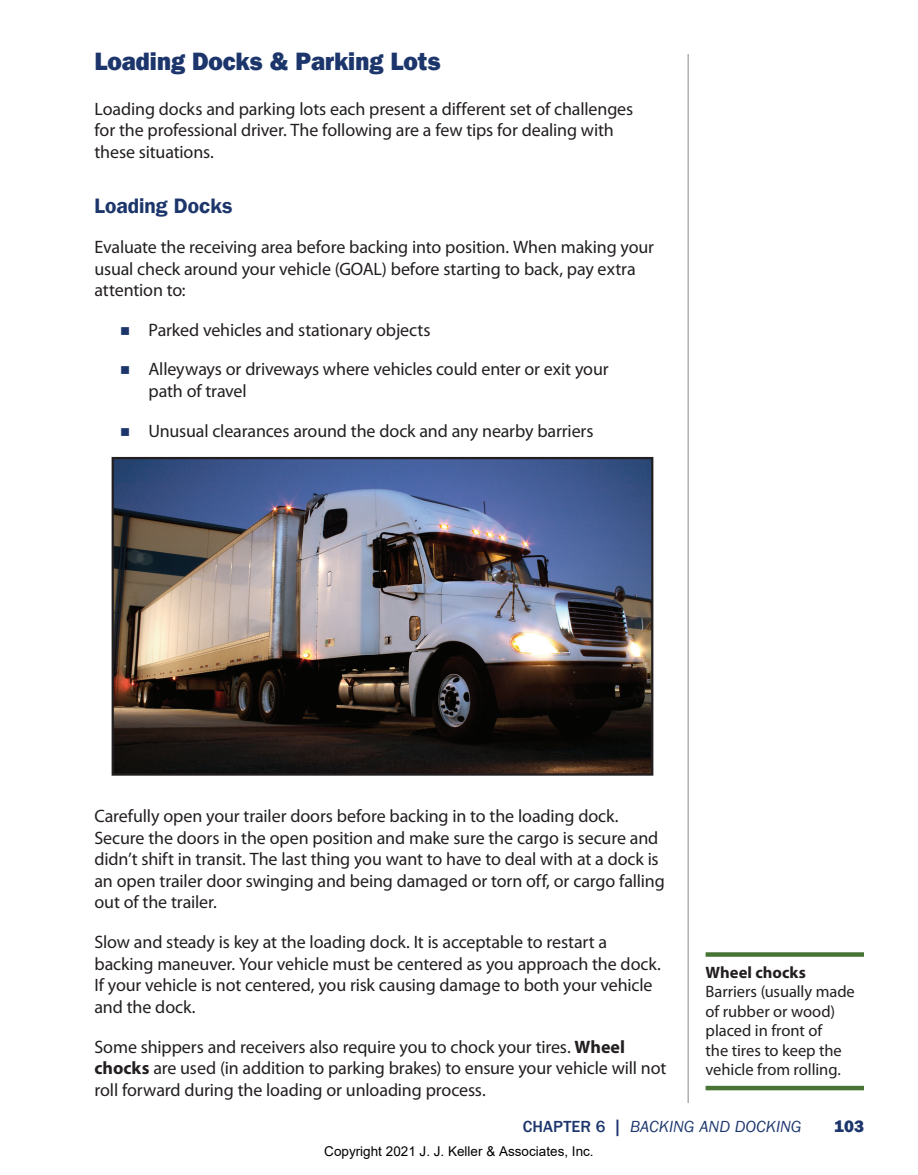
<style>
.page{position:relative;width:918px;height:1175px;background:#fff}
.page>*{position:absolute;margin:0;border:0;box-sizing:border-box;transform-origin:0 0}
.t1{font:800 25.2px "Franklin Gothic LT Pro";color:#1c366c;scale:.95 1}
.t2{font:21px "Franklin Gothic LT Pro Dm";color:#1c366c}
.t3{font:18px/21.6px "Myriad Pro";letter-spacing:-.01em;color:#231f20}
.t4{font:16.5px/19.5px "Myriad Pro";letter-spacing:-.005em;color:#231f20}
.t5{font:italic 16.5px "Franklin Gothic LT Pro";color:#1c366c}
.t6{font:700 16.5px "Myriad Pro";letter-spacing:.005em;color:#231f20}
.t7{font:800 16.5px "Franklin Gothic LT Pro";color:#1c366c}
.t8{font:13.5px "Arial";color:#000}
.s1{font-weight:700}
.s2{font-weight:500;font-style:normal}
</style>
<div class="page">
<hr style="left:688px;top:54px;width:1px;height:1048px;background:#939598">
<img style="left:115px;top:460px;width:535px;height:312px">
<div style="left:112px;top:457px;width:541px;height:318px;border:2px solid #231f20"></div>
<svg style="left:706px;top:952px;width:158px;height:4px"></svg>
<div style="left:706px;top:1085px;width:158px;height:5px;background:#487536"></div>
<h1 class="t1" style="left:94px;top:47px;width:366px">Loading Docks &amp; Parking Lots</h1>
<p class="t3" style="left:94px;top:97px;width:540px">Loading docks and parking lots each present a different set of challenges for the professional driver. The following are a few tips for dealing with these situations.</p>
<p class="t2" style="left:94px;top:194px;width:140px">Loading Docks</p>
<p class="t3" style="left:94px;top:236px;width:561px">Evaluate the receiving area before backing into position. When making your usual check around your vehicle (GOAL) before starting to back, pay extra attention to:</p>
<p class="t3" style="left:148px;top:310px;width:462px;line-height:39.6px">Parked vehicles and stationary objects<br>Alleyways or driveways where vehicles could enter or exit your</p>
<p class="t3" style="left:148px;top:371px;width:447px;line-height:39.6px">path of travel<br>Unusual clearances around the dock and any nearby barriers</p>
<p class="t3" style="left:94px;top:805px;width:572px">Carefully open your trailer doors before backing in to the loading dock.<br>Secure the doors in the open position and make sure the cargo is secure and didn’t shift in transit. The last thing you want to have to deal with at a dock is an open trailer door swinging and being damaged or torn off, or cargo falling out of the trailer.</p>
<p class="t3" style="left:94px;top:931px;width:568px">Slow and steady is key at the loading dock. It is acceptable to restart a backing maneuver. Your vehicle must be centered as you approach the dock.<br>If your vehicle is not centered, you risk causing damage to both your vehicle and the dock.</p>
<p class="t3" style="left:94px;top:1035px;width:574px">Some shippers and receivers also require you to chock your tires. <span class="s1">Wheel chocks</span> are used (in addition to parking brakes) to ensure your vehicle will not roll forward during the loading or unloading process.</p>
<p class="t6" style="left:706px;top:961px;width:102px">Wheel chocks</p>
<p class="t4" style="left:706px;top:981px;width:151px">Barriers (usually made of rubber or wood) placed in front of<br>the tires to keep the vehicle from rolling.</p>
<p class="t5" style="left:523px;top:1117px;width:280px"><span class="s2">CHAPTER 6 |</span> BACKING AND DOCKING</p>
<p class="t7" style="left:835px;top:1116px;width:31px">103</p>
<p class="t8" style="left:324px;top:1141px;width:271px">Copyright 2021 J. J. Keller &amp; Associates, Inc.</p>
</div>
